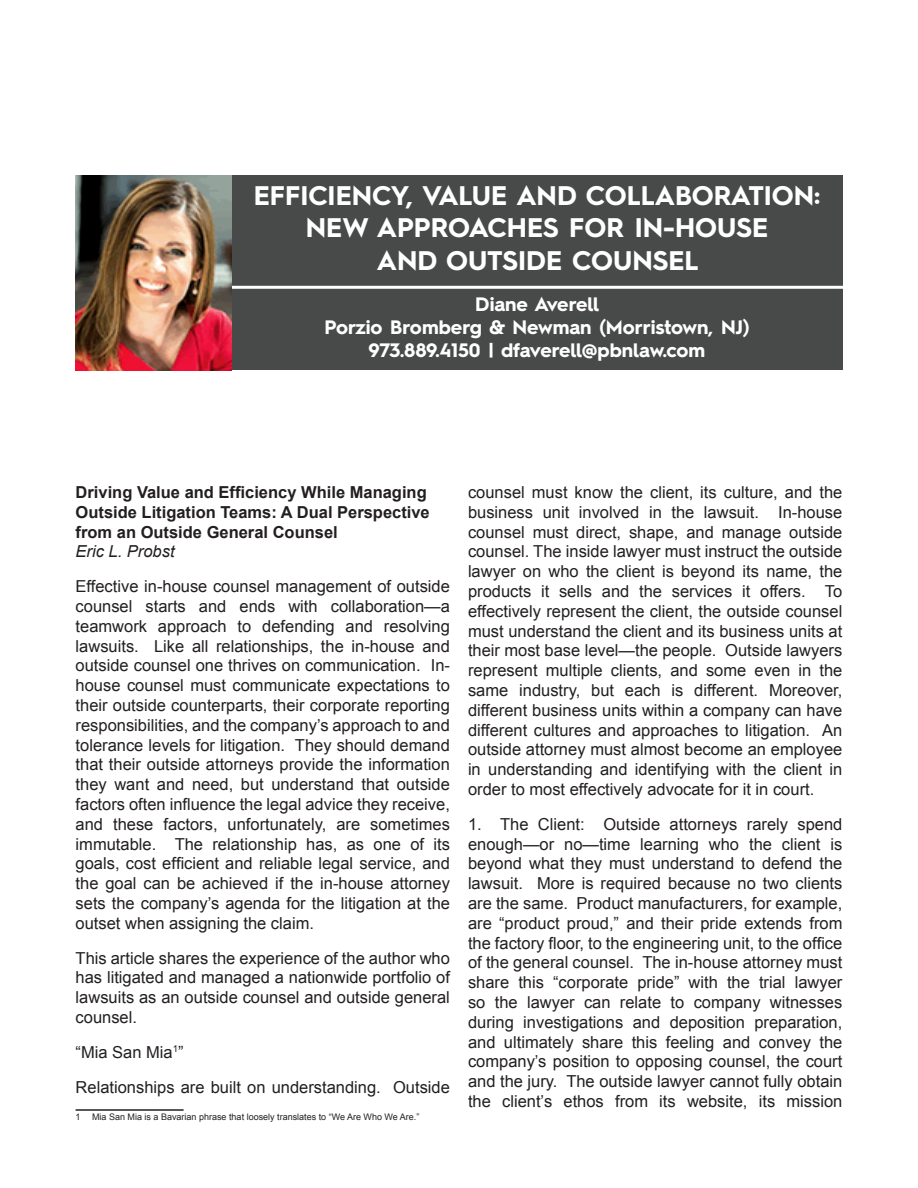
<style>
.page{position:relative;width:918px;height:1188px;background:#fff}
.page>*{position:absolute;margin:0;border:0;box-sizing:border-box;transform-origin:0 0}
.paperTitle{font:700 27px/32.4px "Hurme Geometric Sans 2";color:#fff;text-align:center}
.paperSpeaker{font:700 19.5px "Hurme Geometric Sans 2";letter-spacing:-.005em;color:#fff}
.t1{font:16.5px/19.8px "Arial";color:#231f20;text-align:justify}
.t2{font:700 16.5px/19.8px "Arial";color:#231f20}
.Footnote_text{font:9px "Arial";color:#231f20}
.s1{font-weight:400;font-style:italic}
</style>
<div class="page">
<div style="left:76px;top:176px;width:766px;height:194px;background:#484949"></div>
<hr style="left:222px;top:286px;width:642px;height:3px;background:#fff">
<img style="left:76px;top:176px;width:156px;height:194px">
<hr style="left:76px;top:1109px;width:108px;height:2px;background:#231f20">
<p class="paperTitle" style="left:254px;top:178px;width:568px">EFFICIENCY, VALUE AND COLLABORATION:<br>NEW APPROACHES FOR IN-HOUSE</p>
<p class="paperTitle" style="left:377px;top:242px;width:323px">AND OUTSIDE COUNSEL</p>
<p class="paperSpeaker" style="left:475px;top:290px;width:125px">Diane Averell</p>
<p class="paperSpeaker" style="left:325px;top:314px;width:426px">Porzio Bromberg &amp; Newman (Morristown, NJ)</p>
<p class="paperSpeaker" style="left:369px;top:337px;width:338px">973.889.4150 | dfaverell@pbnlaw.com</p>
<p class="t2" style="left:76px;top:483px;width:356px">Driving Value and Efficiency While Managing Outside Litigation Teams: A Dual Perspective from an Outside General Counsel<br><span class="s1">Eric L. Probst</span></p>
<p class="t1" style="left:76px;top:577px;width:376px">Effective in-house counsel management of outside counsel starts and ends with collaboration—a teamwork approach to defending and resolving lawsuits. Like all relationships, the in-house and outside counsel one thrives on communication. In&shy;house counsel must communicate expectations to their outside counterparts, their corporate reporting responsibilities, and the company’s approach to and tolerance levels for litigation. They should demand that their outside attorneys provide the information they want and need, but understand that outside factors often influence the legal advice they receive, and these factors, unfortunately, are sometimes immutable. The relationship has, as one of its goals, cost efficient and reliable legal service, and the goal can be achieved if the in-house attorney sets the company’s agenda for the litigation at the outset when assigning the claim.</p>
<p class="t1" style="left:76px;top:948px;width:376px">This article shares the experience of the author who has litigated and managed a nationwide portfolio of lawsuits as an outside counsel and outside general counsel.</p>
<p class="t1" style="left:76px;top:1042px;width:110px">“Mia San Mia<sup>1</sup>”</p>
<p class="t1" style="left:76px;top:1077px;width:376px">Relationships are built on understanding. Outside</p>
<p class="Footnote_text" style="left:76px;top:1111px;width:7px">1</p>
<p class="Footnote_text" style="left:92px;top:1111px;width:329px">Mia San Mia is a Bavarian phrase that loosely translates to “We Are Who We Are.”</p>
<p class="t1" style="left:468px;top:482px;width:376px">counsel must know the client, its culture, and the business unit involved in the lawsuit. In-house counsel must direct, shape, and manage outside counsel. The inside lawyer must instruct the outside lawyer on who the client is beyond its name, the products it sells and the services it offers. To effectively represent the client, the outside counsel must understand the client and its business units at their most base level—the people. Outside lawyers represent multiple clients, and some even in the same industry, but each is different. Moreover, different business units within a company can have different cultures and approaches to litigation. An outside attorney must almost become an employee in understanding and identifying with the client in order to most effectively advocate for it in court.</p>
<p class="t1" style="left:468px;top:814px;width:376px">1. The Client: Outside attorneys rarely spend enough—or no—time learning who the client is beyond what they must understand to defend the lawsuit. More is required because no two clients are the same. Product manufacturers, for example, are “product proud,” and their pride extends from the factory floor, to the engineering unit, to the office of the general counsel. The in-house attorney must share this “corporate pride” with the trial lawyer so the lawyer can relate to company witnesses during investigations and deposition preparation, and ultimately share this feeling and convey the company’s position to opposing counsel, the court and the jury. The outside lawyer cannot fully obtain the client’s ethos from its website, its mission</p>
</div>
